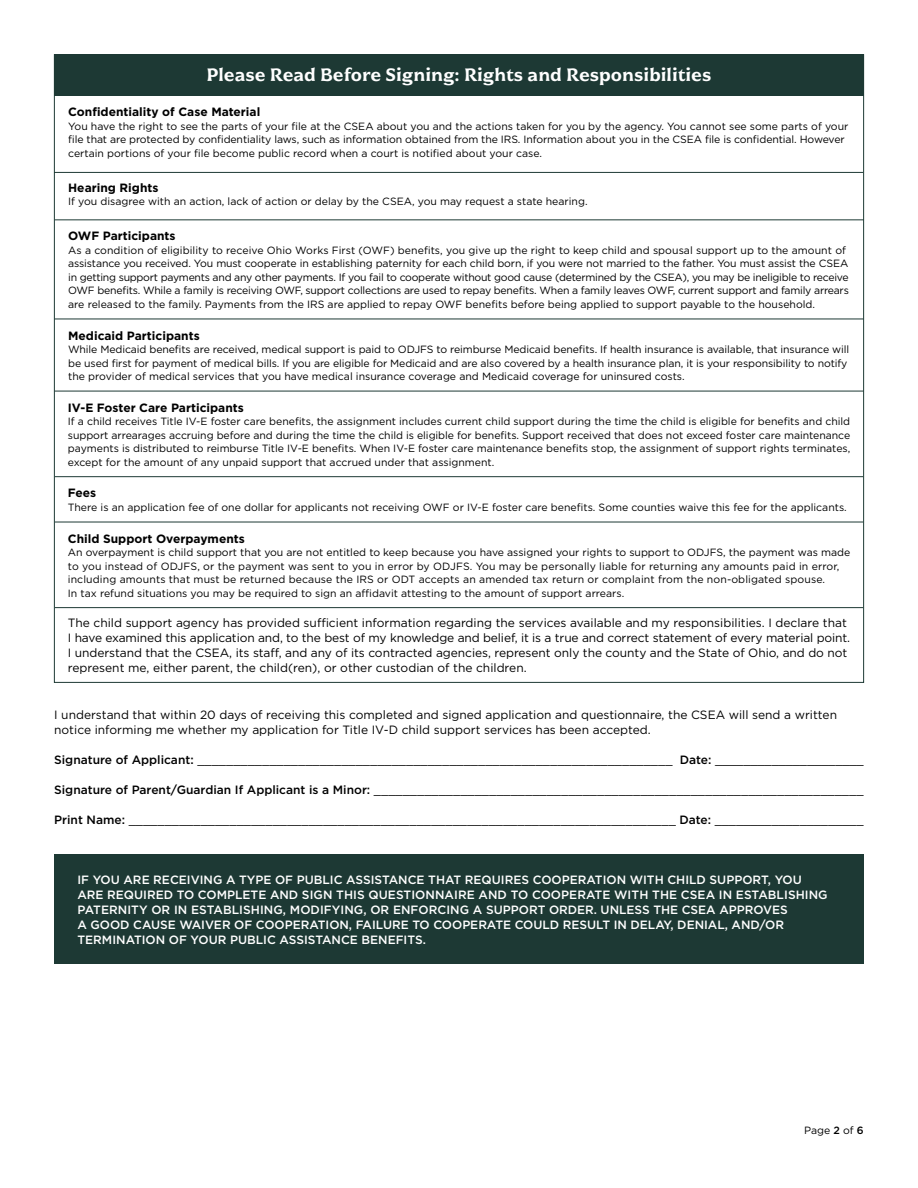
<style>
.page{position:relative;width:918px;height:1188px;background:#fff}
.page>*{position:absolute;margin:0;border:0;box-sizing:border-box;transform-origin:0 0}
.t1{font:18px "Civane Nor Dem";color:#fff}
.t2{font:12px/15px "Gotham";color:#000}
.t3{font:500 12px/15px "Gotham";color:#fff}
.t4{font:700 12px "Gotham";color:#000}
.t5{font:10.5px/13.5px "Gotham";color:#000}
.t6{font:10.5px/13.5px "Gotham";letter-spacing:-.02em;color:#000}
.s1{font-weight:500}
</style>
<div class="page">
<div style="left:54px;top:854px;width:810px;height:110px;background:#1d3934"></div>
<hr style="left:55px;top:476px;width:808px;height:1px;background:#1d3934">
<hr style="left:55px;top:522px;width:808px;height:1px;background:#1d3934">
<hr style="left:55px;top:607px;width:808px;height:1px;background:#1d3934">
<div style="left:54px;top:54px;width:810px;height:42px;background:#1d3934"></div>
<hr style="left:54px;top:172px;width:809px;height:1px;background:#1d3934">
<hr style="left:55px;top:219px;width:809px;height:1px;background:#1d3934">
<hr style="left:54px;top:319px;width:810px;height:1px;background:#1d3934">
<hr style="left:54px;top:391px;width:810px;height:1px;background:#1d3934">
<h1 class="t1" style="left:207px;top:64px;width:506px">Please Read Before Signing: Rights and Responsibilities</h1>
<p class="t4" style="left:68px;top:104px;width:194px">Confidentiality of Case Material</p>
<p class="t5" style="left:68px;top:119px;width:782px">You have the right to see the parts of your file at the CSEA about you and the actions taken for you by the agency. You cannot see some parts of your file that are protected by confidentiality laws, such as information obtained from the IRS. Information about you in the CSEA file is confidential. However certain portions of your file become public record when a court is notified about your case.</p>
<p class="t4" style="left:68px;top:179px;width:92px">Hearing Rights</p>
<p class="t5" style="left:68px;top:194px;width:521px">If you disagree with an action, lack of action or delay by the CSEA, you may request a state hearing.</p>
<p class="t4" style="left:68px;top:228px;width:109px">OWF Participants</p>
<p class="t6" style="left:68px;top:243px;width:782px">As a condition of eligibility to receive Ohio Works First (OWF) benefits, you give up the right to keep child and spousal support up to the amount of assistance you received. You must cooperate in establishing paternity for each child born, if you were not married to the father. You must assist the CSEA in getting support payments and any other payments. If you fail to cooperate without good cause (determined by the CSEA), you may be ineligible to receive OWF benefits. While a family is receiving OWF, support collections are used to repay benefits. When a family leaves OWF, current support and family arrears are released to the family. Payments from the IRS are applied to repay OWF benefits before being applied to support payable to the household.</p>
<p class="t4" style="left:68px;top:327px;width:133px">Medicaid Participants</p>
<p class="t5" style="left:68px;top:342px;width:782px">While Medicaid benefits are received, medical support is paid to ODJFS to reimburse Medicaid benefits. If health insurance is available, that insurance will be used first for payment of medical bills. If you are eligible for Medicaid and are also covered by a health insurance plan, it is your responsibility to notify the provider of medical services that you have medical insurance coverage and Medicaid coverage for uninsured costs.</p>
<p class="t4" style="left:68px;top:399px;width:177px">IV-E Foster Care Participants</p>
<p class="t5" style="left:68px;top:414px;width:784px;text-align:justify">If a child receives Title IV-E foster care benefits, the assignment includes current child support during the time the child is eligible for benefits and child support arrearages accruing before and during the time the child is eligible for benefits. Support received that does not exceed foster care maintenance payments is distributed to reimburse Title IV-E benefits. When IV-E foster care maintenance benefits stop, the assignment of support rights terminates, except for the amount of any unpaid support that accrued under that assignment.</p>
<p class="t4" style="left:68px;top:485px;width:30px">Fees</p>
<p class="t5" style="left:68px;top:500px;width:780px">There is an application fee of one dollar for applicants not receiving OWF or IV-E foster care benefits. Some counties waive this fee for the applicants.</p>
<p class="t4" style="left:68px;top:530px;width:179px">Child Support Overpayments</p>
<p class="t5" style="left:68px;top:545px;width:784px">An overpayment is child support that you are not entitled to keep because you have assigned your rights to support to ODJFS, the payment was made to you instead of ODJFS, or the payment was sent to you in error by ODJFS. You may be personally liable for returning any amounts paid in error, including amounts that must be returned because the IRS or ODT accepts an amended tax return or complaint from the non-obligated spouse.<br>In tax refund situations you may be required to sign an affidavit attesting to the amount of support arrears.</p>
<p class="t2" style="left:68px;top:615px;width:784px">The child support agency has provided sufficient information regarding the services available and my responsibilities. I declare that I have examined this application and, to the best of my knowledge and belief, it is a true and correct statement of every material point.<br>I understand that the CSEA, its staff, and any of its contracted agencies, represent only the county and the State of Ohio, and do not represent me, either parent, the child(ren), or other custodian of the children.</p>
<p class="t2" style="left:54px;top:707px;width:784px">I understand that within 20 days of receiving this completed and signed application and questionnaire, the CSEA will send a written notice informing me whether my application for Title IV-D child support services has been accepted.</p>
<p class="t2" style="left:54px;top:752px;width:811px"><span class="s1">Signature of Applicant:</span> __________________________________________________________________ <span class="s1">Date:</span> _____________________</p>
<p class="t2" style="left:54px;top:782px;width:811px"><span class="s1">Signature of Parent/Guardian If Applicant is a Minor:</span> ____________________________________________________________________</p>
<p class="t2" style="left:54px;top:812px;width:811px"><span class="s1">Print Name:</span> ____________________________________________________________________________ <span class="s1">Date:</span> _____________________</p>
<p class="t3" style="left:77px;top:872px;width:752px">IF YOU ARE RECEIVING A TYPE OF PUBLIC ASSISTANCE THAT REQUIRES COOPERATION WITH CHILD SUPPORT, YOU ARE REQUIRED TO COMPLETE AND SIGN THIS QUESTIONNAIRE AND TO COOPERATE WITH THE CSEA IN ESTABLISHING PATERNITY OR IN ESTABLISHING, MODIFYING, OR ENFORCING A SUPPORT ORDER. UNLESS THE CSEA APPROVES<br>A GOOD CAUSE WAIVER OF COOPERATION, FAILURE TO COOPERATE COULD RESULT IN DELAY, DENIAL, AND/OR TERMINATION OF YOUR PUBLIC ASSISTANCE BENEFITS.</p>
<p class="t5" style="left:804px;top:1123px;width:61px">Page <span class="s1">2</span> of <span class="s1">6</span></p>
</div>
